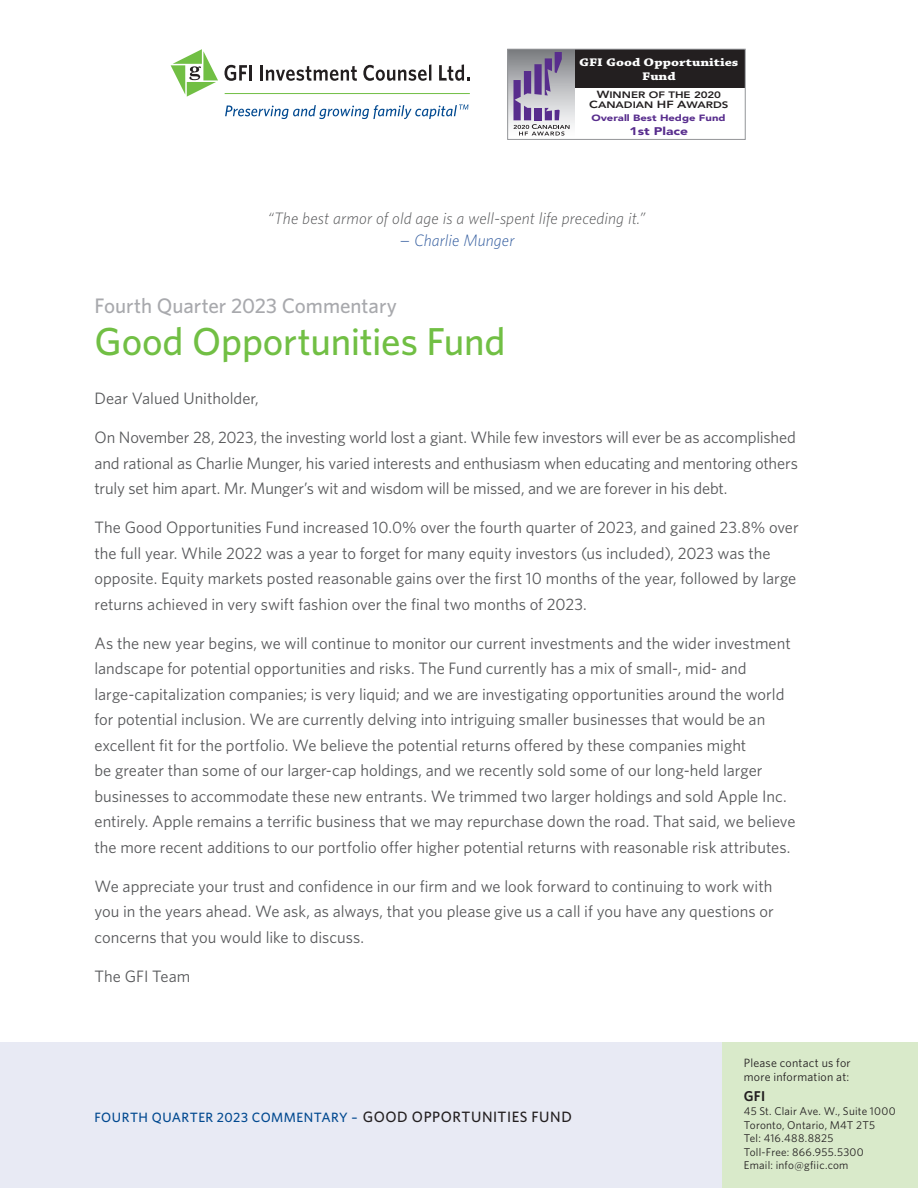
<style>
.page{position:relative;width:918px;height:1188px;background:#fff}
.page>*{position:absolute;margin:0;border:0;box-sizing:border-box;transform-origin:0 0}
.Good_Opportunity_headline{font:500 39px "Whitney";letter-spacing:-.005em;color:#71bf44}
.Quarter_headline{font:500 21px "Whitney";letter-spacing:-.005em;color:#a8a9ad}
.Body{font:16.5px/25.5px "Whitney";letter-spacing:-.005em;color:#57585a}
.t1{font:italic 300 16.5px "Whitney";letter-spacing:.005em;color:#57585a}
.t2{font:italic 300 16.5px "Whitney";letter-spacing:.005em;color:#365fa0;scale:1.5 1}
.t3{font:600 14.25px "Whitney";color:#231f20}
.t4{font:500 13.5px "Whitney";letter-spacing:.035em;color:#014990}
.t5{font:12px/14.4px "Whitney";letter-spacing:.02em;color:#231f20}
.t6{font:700 11.7px/14px "Chaparral Pro";color:#fdfefe;text-align:center;scale:1.25 1}
.t7{font:11.25px/13.5px "Whitney";letter-spacing:.02em;color:#231f20}
.t8{font:900 11.1px "Avenir LT Std";color:#582d8d;scale:1.25 1}
.t9{font:800 9.3px/9.8px "Avenir LT Std";color:#231f20;text-align:center;scale:1.25 1}
.t10{font:900 9px "Avenir LT Std";color:#582d8d;scale:1.25 1}
.s1{font-size:10.35px}
.s2{font-size:15px;color:#231f20}
</style>
<div class="page">
<div style="left:0;top:1042px;width:722px;height:146px;background:#e8eaf4"></div>
<div style="left:722px;top:1042px;width:196px;height:146px;background:#d9eaca"></div>
<svg style="left:171px;top:49px;width:47px;height:48px"></svg>
<svg style="left:225px;top:65px;width:22px;height:16px"></svg>
<hr style="left:249px;top:65px;width:3px;height:16px;background:#231f20">
<hr style="left:260px;top:65px;width:3px;height:16px;background:#231f20">
<svg style="left:266px;top:66px;width:91px;height:15px"></svg>
<svg style="left:363px;top:64px;width:68px;height:17px"></svg>
<svg style="left:439px;top:64px;width:30px;height:17px"></svg>
<svg style="left:225px;top:105px;width:243px;height:14px"></svg>
<hr style="left:225px;top:93px;width:245px;height:1px;background:#71bf44">
<div style="left:572px;top:49px;width:173px;height:39px;background:#231f20"></div>
<div style="left:508px;top:49px;width:66px;height:90px;background:linear-gradient(to bottom,#7f8185,#fff)"></div>
<svg style="left:513px;top:52px;width:57px;height:84px;background:#a196b1"></svg>
<div style="left:507px;top:49px;width:238px;height:91px;border:1px solid #939598"></div>
<p class="t6" style="left:579px;top:55px;width:129px">GFI Good Opportunities<br>Fund</p>
<p class="t9" style="left:589px;top:90px;width:113px"><span class="s1">W</span>INNER OF THE 2020<br><span class="s1">C</span>ANADIAN <span class="s1">HF A</span>WARDS</p>
<p class="t10" style="left:591px;top:112px;width:109px">Overall Best Hedge Fund</p>
<p class="t8" style="left:630px;top:125px;width:48px">1st Place</p>
<p class="t1" style="left:268px;top:209px;width:379px">“The best armor of old age is a well-spent life preceding it.”</p>
<p class="t2" style="left:399px;top:231px;width:78px">– Charlie Munger</p>
<p class="Quarter_headline" style="left:94px;top:293px;width:304px">Fourth Quarter 2023 Commentary</p>
<p class="Good_Opportunity_headline" style="left:94px;top:318px;width:413px">Good Opportunities Fund</p>
<p class="Body" style="left:94px;top:385px;width:166px">Dear Valued Unitholder,</p>
<p class="Body" style="left:94px;top:424px;width:705px">On November 28, 2023, the investing world lost a giant. While few investors will ever be as accomplished and rational as Charlie Munger, his varied interests and enthusiasm when educating and mentoring others truly set him apart. Mr. Munger’s wit and wisdom will be missed, and we are forever in his debt.</p>
<p class="Body" style="left:94px;top:514px;width:706px">The Good Opportunities Fund increased 10.0% over the fourth quarter of 2023, and gained 23.8% over the full year. While 2022 was a year to forget for many equity investors (us included), 2023 was the opposite. Equity markets posted reasonable gains over the first 10 months of the year, followed by large returns achieved in very swift fashion over the final two months of 2023.</p>
<p class="Body" style="left:94px;top:630px;width:703px">As the new year begins, we will continue to monitor our current investments and the wider investment landscape for potential opportunities and risks. The Fund currently has a mix of small-, mid- and large-capitalization companies; is very liquid; and we are investigating opportunities around the world for potential inclusion. We are currently delving into intriguing smaller businesses that would be an excellent fit for the portfolio. We believe the potential returns offered by these companies might<br>be greater than some of our larger-cap holdings, and we recently sold some of our long-held larger businesses to accommodate these new entrants. We trimmed two larger holdings and sold Apple Inc. entirely. Apple remains a terrific business that we may repurchase down the road. That said, we believe the more recent additions to our portfolio offer higher potential returns with reasonable risk attributes.</p>
<p class="Body" style="left:94px;top:873px;width:681px;text-align:justify">We appreciate your trust and confidence in our firm and we look forward to continuing to work with you in the years ahead. We ask, as always, that you please give us a call if you have any questions or concerns that you would like to discuss.</p>
<p class="Body" style="left:94px;top:963px;width:97px">The GFI Team</p>
<p class="t4" style="left:94px;top:1110px;width:479px">FOURTH QUARTER 2023 COMMENTARY – <span class="s2">GOOD OPPORTUNITIES FUND</span></p>
<p class="t5" style="left:744px;top:1055px;width:108px">Please contact us for more information at:</p>
<p class="t3" style="left:744px;top:1087px;width:23px">GFI</p>
<p class="t7" style="left:744px;top:1104px;width:153px">45 St. Clair Ave. W., Suite 1000<br>Toronto, Ontario, M4T 2T5<br>Tel: 416.488.8825<br>Toll-Free: 866.955.5300<br>Email: info@gfiic.com</p>
</div>
